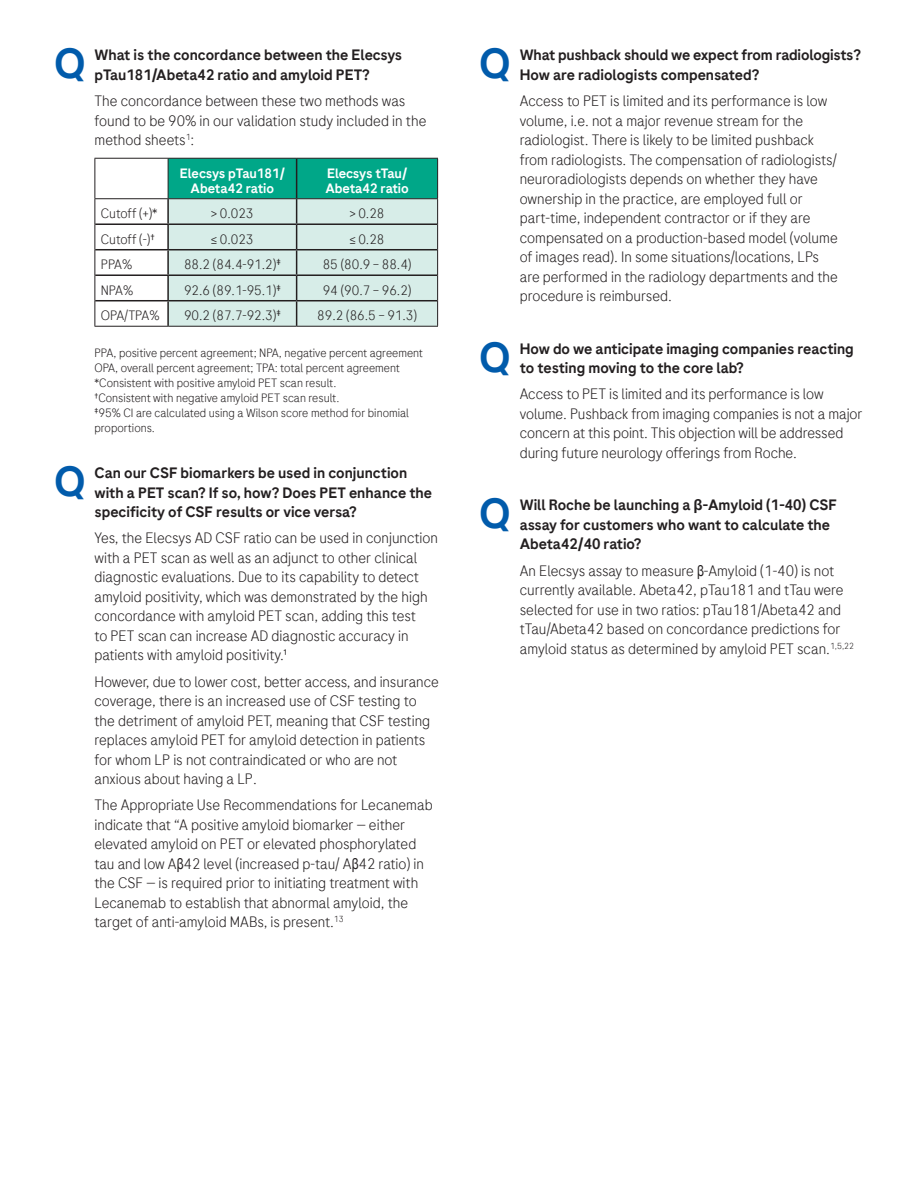
<style>
.page{position:relative;width:918px;height:1188px;background:#fff}
.page>*{position:absolute;margin:0;border:0;box-sizing:border-box;transform-origin:0 0}
.t1{font:300 42px "Roche Sans";color:#015bab}
.t2{font:300 15px/19.5px "Roche Sans";color:#231f20}
.t3{font:300 15px/19.5px "Roche Sans";color:#231f20}
.t4{font:300 13.5px "Roche Sans";color:#231f20}
.t5{font:300 13.5px/15px "Roche Sans";color:#fff;text-align:center}
.t6{font:300 12px/15px "Roche Sans";color:#231f20}
.s1{font-family:"Arial Narrow";font-weight:400}
.s2{font-family:"Arial";font-weight:700}
</style>
<div class="page">
<hr style="left:167px;top:199px;width:2px;height:24px;background:#231f20">
<hr style="left:95px;top:223px;width:73px;height:2px;background:#231f20">
<hr style="left:167px;top:225px;width:2px;height:24px;background:#231f20">
<hr style="left:95px;top:249px;width:73px;height:1px;background:#231f20">
<hr style="left:167px;top:250px;width:2px;height:24px;background:#231f20">
<hr style="left:95px;top:274px;width:73px;height:2px;background:#231f20">
<hr style="left:167px;top:276px;width:2px;height:24px;background:#231f20">
<hr style="left:95px;top:300px;width:73px;height:1px;background:#231f20">
<hr style="left:167px;top:301px;width:2px;height:25px;background:#231f20">
<hr style="left:94px;top:158px;width:74px;height:1px;background:#231f20">
<hr style="left:94px;top:159px;width:1px;height:39px;background:#231f20">
<hr style="left:94px;top:198px;width:74px;height:1px;background:#231f20">
<svg style="left:94px;top:199px;width:1px;height:127px"></svg>
<svg style="left:168px;top:158px;width:270px;height:168px;background:#9ad0c5"></svg>
<hr style="left:94px;top:326px;width:74px;height:1px;background:#231f20">
<hr style="left:168px;top:326px;width:129px;height:1px;background:#231f20">
<hr style="left:297px;top:326px;width:141px;height:1px;background:#231f20">
<p class="t1" style="left:54px;top:38px;width:33px">Q</p>
<p class="t3" style="left:94px;top:45px;width:309px">What is the concordance between the Elecsys pTau181/Abeta42 ratio and amyloid PET?</p>
<p class="t2" style="left:94px;top:91px;width:333px">The concordance between these two methods was found to be 90% in our validation study included in the method sheets<sup>1</sup>:</p>
<p class="t5" style="left:180px;top:165px;width:107px">Elecsys pTau181/<br>Abeta42 ratio</p>
<p class="t5" style="left:325px;top:165px;width:85px;text-align:left">Elecsys tTau/<br>Abeta42 ratio</p>
<p class="t4" style="left:101px;top:205px;width:58px">Cutoff (+)*</p>
<p class="t4" style="left:211px;top:205px;width:44px">&gt; 0.023</p>
<p class="t4" style="left:350px;top:205px;width:36px">&gt; 0.28</p>
<p class="t4" style="left:101px;top:231px;width:56px">Cutoff (-)†</p>
<p class="t4" style="left:211px;top:231px;width:44px">≤ 0.023</p>
<p class="t4" style="left:350px;top:231px;width:36px">≤ 0.28</p>
<p class="t4" style="left:101px;top:256px;width:33px">PPA%</p>
<p class="t4" style="left:184px;top:256px;width:98px">88.2 (84.4-91.2)‡</p>
<p class="t4" style="left:323px;top:256px;width:90px">85 (80.9 − 88.4)</p>
<p class="t4" style="left:101px;top:282px;width:34px">NPA%</p>
<p class="t4" style="left:184px;top:282px;width:98px">92.6 (89.1-95.1)‡</p>
<p class="t4" style="left:323px;top:282px;width:90px">94 (90.7 − 96.2)</p>
<p class="t4" style="left:101px;top:307px;width:60px">OPA/TPA%</p>
<p class="t4" style="left:184px;top:307px;width:98px">90.2 (87.7-92.3)‡</p>
<p class="t4" style="left:317px;top:307px;width:101px">89.2 (86.5 − 91.3)</p>
<p class="t6" style="left:94px;top:345px;width:330px">PPA, positive percent agreement; NPA, negative percent agreement OPA, overall percent agreement; TPA: total percent agreement *Consistent with positive amyloid PET scan result.<br>†Consistent with negative amyloid PET scan result.<br>‡95% CI are calculated using a Wilson score method for binomial proportions.</p>
<p class="t1" style="left:54px;top:455px;width:33px">Q</p>
<p class="t3" style="left:94px;top:463px;width:339px">Can our CSF biomarkers be used in conjunction with a PET scan? If so, how? Does PET enhance the specificity of CSF results or vice versa?</p>
<p class="t2" style="left:94px;top:528px;width:345px">Yes, the Elecsys AD CSF ratio can be used in conjunction with a PET scan as well as an adjunct to other clinical diagnostic evaluations. Due to its capability to detect amyloid positivity, which was demonstrated by the high concordance with amyloid PET scan, adding this test<br>to PET scan can increase AD diagnostic accuracy in patients with amyloid positivity.1</p>
<p class="t2" style="left:94px;top:671px;width:346px">However, due to lower cost, better access, and insurance coverage, there is an increased use of CSF testing to the detriment of amyloid PET, meaning that CSF testing replaces amyloid PET for amyloid detection in patients for whom LP is not contraindicated or who are not anxious about having a LP.</p>
<p class="t2" style="left:94px;top:795px;width:340px">The Appropriate Use Recommendations for Lecanemab indicate that “A positive amyloid biomarker — either elevated amyloid on PET or elevated phosphorylated tau and low A<span class="s1">β</span>42 level (increased p-tau/ A<span class="s1">β</span>42 ratio) in the CSF — is required prior to initiating treatment with Lecanemab to establish that abnormal amyloid, the target of anti-amyloid MABs, is present.<sup>13</sup></p>
<p class="t1" style="left:479px;top:38px;width:33px">Q</p>
<p class="t3" style="left:520px;top:45px;width:343px">What pushback should we expect from radiologists?<br>How are radiologists compensated?</p>
<p class="t2" style="left:520px;top:91px;width:320px">Access to PET is limited and its performance is low volume, i.e. not a major revenue stream for the radiologist. There is likely to be limited pushback from radiologists. The compensation of radiologists/ neuroradiologists depends on whether they have ownership in the practice, are employed full or part-time, independent contractor or if they are compensated on a production-based model (volume of images read). In some situations/locations, LPs are performed in the radiology departments and the procedure is reimbursed.</p>
<p class="t1" style="left:479px;top:331px;width:33px">Q</p>
<p class="t3" style="left:520px;top:339px;width:336px">How do we anticipate imaging companies reacting to testing moving to the core lab?</p>
<p class="t2" style="left:520px;top:384px;width:344px">Access to PET is limited and its performance is low volume. Pushback from imaging companies is not a major concern at this point. This objection will be addressed during future neurology offerings from Roche.</p>
<p class="t1" style="left:479px;top:488px;width:33px">Q</p>
<p class="t3" style="left:520px;top:495px;width:319px">Will Roche be launching a <span class="s2">β</span>-Amyloid (1-40) CSF assay for customers who want to calculate the<br>Abeta42/40 ratio?</p>
<p class="t2" style="left:520px;top:560px;width:336px">An Elecsys assay to measure <span class="s1">β</span>-Amyloid (1-40) is not currently available. Abeta42, pTau181 and tTau were selected for use in two ratios: pTau181/Abeta42 and tTau/Abeta42 based on concordance predictions for amyloid status as determined by amyloid PET scan.<sup>1,5,22</sup></p>
</div>
